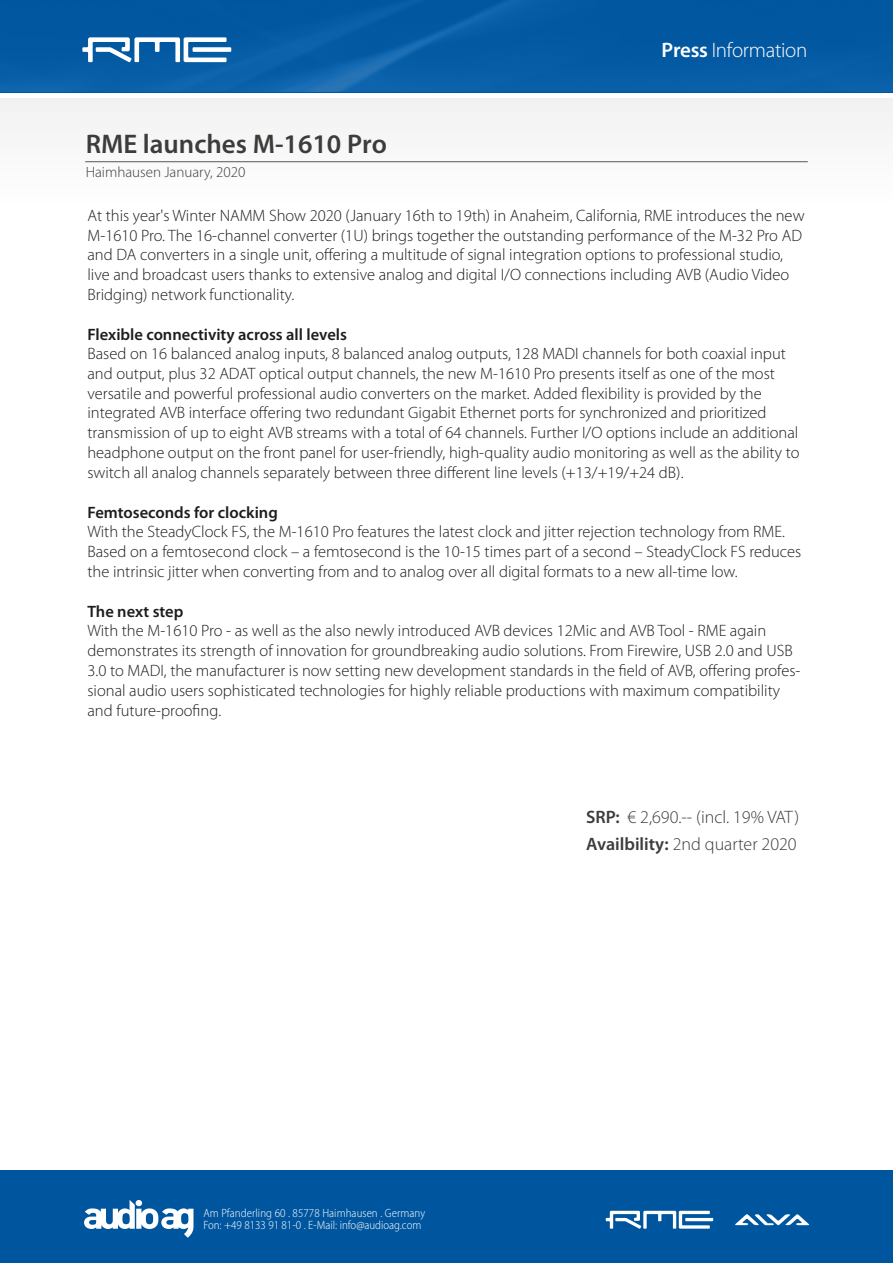
<style>
.page{position:relative;width:893px;height:1263px;background:#fff}
.page>*{position:absolute;margin:0;border:0;box-sizing:border-box;transform-origin:0 0}
.t1{font:600 27px "Myriad Pro";color:#3c3c3b}
.t2{font:300 21px "Myriad Pro";letter-spacing:-.015em;color:#fff}
.t3{font:300 18px/27px "Myriad Pro";color:#3c3c3b}
.t4{font:300 16.5px/20px "Myriad Pro";color:#1d1d1b}
.t5{font:600 16.5px "Myriad Pro";color:#1d1d1b}
.t6{font:300 15px "Myriad Pro";color:#3c3c3b}
.t7{font:300 semi-condensed 12px/12px "Myriad Pro";letter-spacing:.005em;color:#fff}
.s1{font-weight:600}
</style>
<div class="page">
<div style="left:0;top:93px;width:893px;height:114px;background:#f8f8f8"></div>
<img style="left:0;top:0;width:893px;height:92px">
<hr style="left:0;top:93px;width:893px;height:4px;background:#fff">
<div style="left:0;top:1171px;width:893px;height:92px;background:#00569e"></div>
<hr style="left:685px;top:1218px;width:28px;height:3px;background:#fff">
<svg style="left:606px;top:1211px;width:104px;height:18px"></svg>
<svg style="left:84px;top:1200px;width:109px;height:38px"></svg>
<svg style="left:735px;top:1214px;width:74px;height:11px"></svg>
<div style="left:193px;top:47px;width:38px;height:5px;background:#fff"></div>
<svg style="left:82px;top:37px;width:145px;height:25px"></svg>
<hr style="left:85px;top:161px;width:723px;height:1px;background:#585857">
<p class="t2" style="left:662px;top:39px;width:147px"><span class="s1">Press</span> Information</p>
<h1 class="t1" style="left:86px;top:127px;width:303px">RME launches M-1610 Pro</h1>
<p class="t6" style="left:86px;top:164px;width:161px">Haimhausen January, 2020</p>
<p class="t4" style="left:87px;top:206px;width:719px">At this year's Winter NAMM Show 2020 (January 16th to 19th) in Anaheim, California, RME introduces the new M-1610 Pro. The 16-channel converter (1U) brings together the outstanding performance of the M-32 Pro AD and DA converters in a single unit, offering a multitude of signal integration options to professional studio, live and broadcast users thanks to extensive analog and digital I/O connections including AVB (Audio Video Bridging) network functionality.</p>
<p class="t5" style="left:87px;top:323px;width:261px">Flexible connectivity across all levels</p>
<p class="t4" style="left:87px;top:343px;width:713px">Based on 16 balanced analog inputs, 8 balanced analog outputs, 128 MADI channels for both coaxial input and output, plus 32 ADAT optical output channels, the new M-1610 Pro presents itself as one of the most versatile and powerful professional audio converters on the market. Added flexibility is provided by the integrated AVB interface offering two redundant Gigabit Ethernet ports for synchronized and prioritized transmission of up to eight AVB streams with a total of 64 channels. Further I/O options include an additional headphone output on the front panel for user-friendly, high-quality audio monitoring as well as the ability to switch all analog channels separately between three different line levels (+13/+19/+24 dB).</p>
<p class="t5" style="left:87px;top:502px;width:192px">Femtoseconds for clocking</p>
<p class="t4" style="left:87px;top:522px;width:715px">With the SteadyClock FS, the M-1610 Pro features the latest clock and jitter rejection technology from RME.<br>Based on a femtosecond clock – a femtosecond is the 10-15 times part of a second – SteadyClock FS reduces the intrinsic jitter when converting from and to analog over all digital formats to a new all-time low.</p>
<p class="t5" style="left:87px;top:601px;width:97px">The next step</p>
<p class="t4" style="left:87px;top:621px;width:714px">With the M-1610 Pro - as well as the also newly introduced AVB devices 12Mic and AVB Tool - RME again demonstrates its strength of innovation for groundbreaking audio solutions. From Firewire, USB 2.0 and USB 3.0 to MADI, the manufacturer is now setting new development standards in the field of AVB, offering profes&shy;sional audio users sophisticated technologies for highly reliable productions with maximum compatibility and future-proofing.</p>
<p class="t7" style="left:203px;top:1207px;width:223px">Am Pfanderling 60 . 85778 Haimhausen . Germany<br>Fon: +49 8133 91 81-0 . E-Mail: info@audioag.com</p>
<p class="t3" style="left:586px;top:804px;width:215px"><span class="s1">SRP:</span> € 2,690.-- (incl. 19% VAT)<br><span class="s1">Availbility:</span> 2nd quarter 2020</p>
</div>
